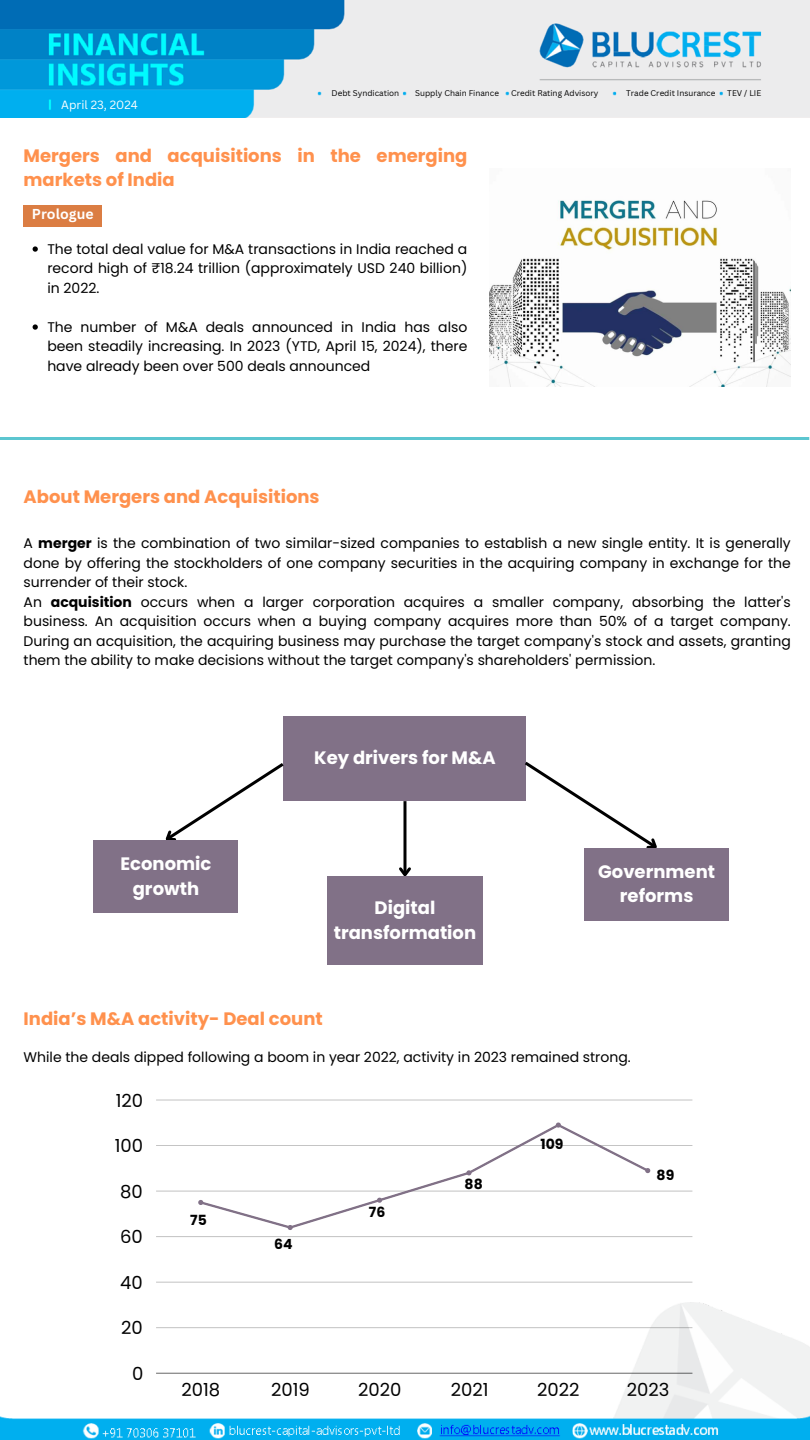
<style>
.page{position:relative;width:810px;height:1440px;background:#fff}
.page>*{position:absolute;margin:0;border:0;box-sizing:border-box;transform-origin:0 0}
.t1{font:700 18px/24.8px "Poppins";color:#ff914d}
.t2{font:700 18px/24.8px "Poppins";color:#fff;text-align:center}
.t3{font:18px "Poppins";color:#000}
.t4{font:14px/19.5px "Poppins";color:#000;text-align:justify}
.t5{font:700 14px "Poppins";color:#000}
.t6{font:700 14px "Canva Sans";color:#fff}
.t7{font:11.6px "Canva Sans";color:#fff}
.t8{font:8.1px "Canva Sans";color:#000}
.s1{font-weight:700}
</style>
<div class="page">
<img style="left:0;top:0;width:810px;height:118px">
<img style="left:0;top:1303px;width:810px;height:137px">
<img style="left:490px;top:200px;width:301px;height:187px">
<img style="left:0;top:438px;width:810px;height:1px">
<div style="left:24px;top:205px;width:78px;height:22px;background:#db7d43"></div>
<div style="left:284px;top:716px;width:242px;height:85px;background:#817187"></div>
<svg style="left:165px;top:760px;width:119px;height:80px"></svg>
<hr style="left:403px;top:801px;width:3px;height:74px;background:#000">
<svg style="left:399px;top:865px;width:12px;height:11px"></svg>
<svg style="left:525px;top:761px;width:132px;height:87px"></svg>
<div style="left:94px;top:840px;width:144px;height:73px;background:#817187"></div>
<div style="left:327px;top:876px;width:156px;height:89px;background:#817187"></div>
<svg style="left:33px;top:246px;width:5px;height:6px"></svg>
<svg style="left:33px;top:324px;width:5px;height:6px"></svg>
<div style="left:584px;top:848px;width:145px;height:73px;background:#817187"></div>
<hr style="left:156px;top:1373px;width:536px;height:1px;background:#000">
<hr style="left:156px;top:1327px;width:536px;height:1px;background:#000">
<hr style="left:156px;top:1282px;width:536px;height:1px;background:#000">
<hr style="left:156px;top:1236px;width:536px;height:1px;background:#000">
<hr style="left:156px;top:1191px;width:536px;height:1px;background:#000">
<hr style="left:156px;top:1145px;width:536px;height:1px;background:#000">
<hr style="left:156px;top:1100px;width:536px;height:1px;background:#000">
<svg style="left:198px;top:1122px;width:453px;height:108px"></svg>
<p class="t8" style="left:332px;top:87px;width:69px">Debt Syndication</p>
<p class="t8" style="left:415px;top:87px;width:85px">Supply Chain Finance</p>
<p class="t8" style="left:511px;top:87px;width:89px">Credit Rating Advisory</p>
<p class="t8" style="left:626px;top:87px;width:91px">Trade Credit Insurance</p>
<p class="t8" style="left:727px;top:87px;width:35px">TEV / LIE</p>
<p class="t7" style="left:61px;top:96px;width:78px">April 23, 2024</p>
<h1 class="t1" style="left:24px;top:143px;width:445px">Mergers and acquisitions in the emerging markets of India</h1>
<h1 class="t6" style="left:32px;top:204px;width:63px">Prologue</h1>
<h3 class="t4" style="left:47px;top:239px;width:421px">The total deal value for M&amp;A transactions in India reached a record high of ₹18.24 trillion (approximately USD 240 billion) in 2022.</h3>
<h1 class="t4" style="left:47px;top:317px;width:422px">The number of M&amp;A deals announced in India has also been steadily increasing. In 2023 (YTD, April 15, 2024), there have already been over 500 deals announced</h1>
<h1 class="t1" style="left:24px;top:484px;width:298px">About Mergers and Acquisitions</h1>
<h1 class="t4" style="left:24px;top:533px;width:769px;text-align:left">A <span class="s1">merger</span> is the combination of two similar-sized companies to establish a new single entity. It is generally done by offering the stockholders of one company securities in the acquiring company in exchange for the surrender of their stock.<br>An <span class="s1">acquisition</span> occurs when a larger corporation acquires a smaller company, absorbing the latter's business. An acquisition occurs when a buying company acquires more than 50% of a target company.<br>During an acquisition, the acquiring business may purchase the target company's stock and assets, granting them the ability to make decisions without the target company's shareholders' permission.</h1>
<p class="t2" style="left:121px;top:851px;width:92px">Economic growth</p>
<h2 class="t2" style="left:314px;top:745px;width:183px">Key drivers for M&amp;A</h2>
<p class="t2" style="left:334px;top:895px;width:144px">Digital transformation</p>
<h1 class="t2" style="left:598px;top:859px;width:118px">Government reforms</h1>
<h3 class="t1" style="left:24px;top:1006px;width:301px">India’s M&amp;A activity- Deal count</h3>
<p class="t4" style="left:24px;top:1047px;width:609px">While the deals dipped following a boom in year 2022, activity in 2023 remained strong.</p>
<p class="t3" style="left:116px;top:1088px;width:29px">120</p>
<p class="t3" style="left:115px;top:1133px;width:30px">100</p>
<p class="t3" style="left:120px;top:1179px;width:24px">80</p>
<p class="t3" style="left:120px;top:1224px;width:24px">60</p>
<p class="t3" style="left:120px;top:1270px;width:24px">40</p>
<p class="t3" style="left:121px;top:1315px;width:23px">20</p>
<p class="t3" style="left:132px;top:1361px;width:13px">0</p>
<p class="t5" style="left:190px;top:1210px;width:18px">75</p>
<p class="t5" style="left:274px;top:1235px;width:20px">64</p>
<p class="t5" style="left:369px;top:1202px;width:18px">76</p>
<h2 class="t5" style="left:465px;top:1174px;width:20px">88</h2>
<p class="t5" style="left:540px;top:1134px;width:24px">109</p>
<p class="t5" style="left:657px;top:1166px;width:19px">89</p>
<p class="t3" style="left:181px;top:1377px;width:40px">2018</p>
<p class="t3" style="left:271px;top:1377px;width:40px">2019</p>
<p class="t3" style="left:358px;top:1377px;width:45px">2020</p>
<p class="t3" style="left:451px;top:1377px;width:39px">2021</p>
<p class="t3" style="left:537px;top:1377px;width:44px">2022</p>
<p class="t3" style="left:627px;top:1377px;width:44px">2023</p>
</div>
